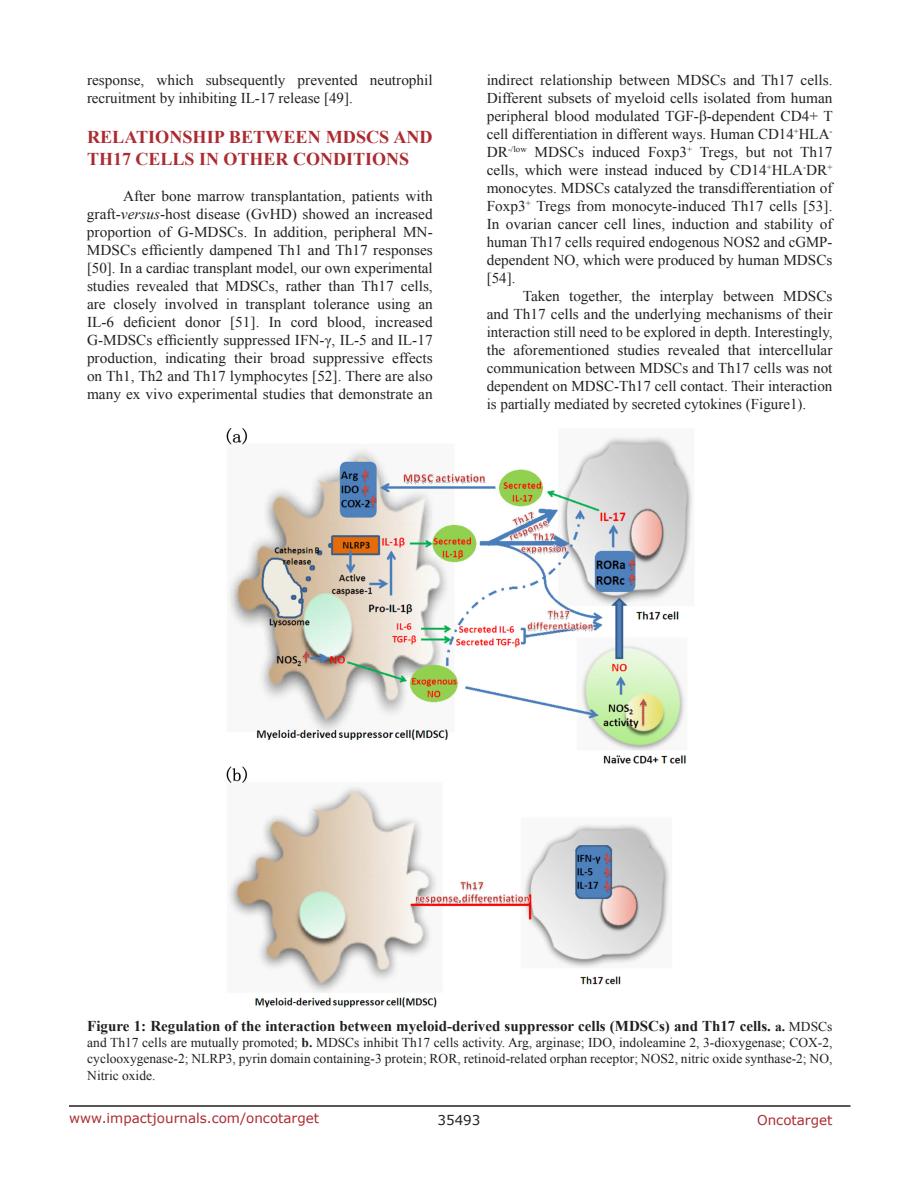
<style>
.page{position:relative;width:918px;height:1188px;background:#fff}
.page>*{position:absolute;margin:0;border:0;box-sizing:border-box;transform-origin:0 0}
.t1{font:700 18px/21.6px "Times New Roman";color:#ac2b31}
.t2{font:15px/18px "Times New Roman";color:#221f22;text-align:justify}
.t3{font:700 15px "Times New Roman";color:#221f22}
.t4{font:13.5px/16.2px "Times New Roman";color:#221f22;text-align:justify}
.t5{font:13.5px "Verdana";color:#ac2b31}
.t6{font:13.5px "Verdana";color:#221f22}
.s1{font-style:italic}
.s2{font-size:13.5px}
.s3{font-weight:400;font-size:13.5px}
.s4{font-weight:700}
</style>
<div class="page">
<hr style="left:69px;top:1105px;width:781px;height:2px;background:#231f20">
<img style="left:226px;top:428px;width:467px;height:580px">
<p class="t2" style="left:87px;top:71px;width:347px">response, which subsequently prevented neutrophil recruitment by inhibiting IL-17 release [49].</p>
<p class="t1" style="left:87px;top:126px;width:269px">Relationship between MDSC</p>
<p class="t1" style="left:87px;top:126px;width:347px;text-indent:292px">s and<br>Th17 cells in other conditions</p>
<p class="t2" style="left:87px;top:186px;width:347px;text-indent:36px">After bone marrow transplantation, patients with graft-<span class="s1">versus</span>-host disease (GvHD) showed an increased proportion of G-MDSCs. In addition, peripheral MN-MDSCs efficiently dampened Th1 and Th17 responses [50]. In a cardiac transplant model, our own experimental studies revealed that MDSCs, rather than Th17 cells, are closely involved in transplant tolerance using an IL-6 deficient donor [51]. In cord blood, increased G-MDSCs efficiently suppressed IFN-γ, IL-5 and IL-17 production, indicating their broad suppressive effects on Th1, Th2 and Th17 lymphocytes [52]. There are also many ex vivo experimental studies that demonstrate an</p>
<p class="t2" style="left:487px;top:71px;width:348px">indirect relationship between MDSCs and Th17 cells.<br>Different subsets of myeloid cells isolated from human peripheral blood modulated TGF-β-dependent CD4+ T cell differentiation in different ways. Human CD14<sup>+</sup>HLA<sup>-</sup>DR<sup>-/low</sup> MDSCs induced Foxp3<sup>+</sup> Tregs, but not Th17 cells, which were instead induced by CD14<sup>+</sup>HLA<sup>-</sup>DR<sup>+ </sup>monocytes. MDSCs catalyzed the transdifferentiation of Foxp3<sup>+</sup> Tregs from monocyte-induced Th17 cells [53].<br>In ovarian cancer cell lines, induction and stability of human Th17 cells required endogenous NOS2 and cGMP&shy;dependent NO, which were produced by human MDSCs [54].</p>
<p class="t2" style="left:487px;top:287px;width:347px;text-indent:36px">Taken together, the interplay between MDSCs and Th17 cells and the underlying mechanisms of their interaction still need to be explored in depth. Interestingly, the aforementioned studies revealed that intercellular communication between MDSCs and Th17 cells was not dependent on MDSC-Th17 cell contact. Their interaction is partially mediated by secreted cytokines (Figure1).</p>
<p class="t3" style="left:87px;top:1016px;width:553px">Figure 1: Regulation of the interaction between myeloid-derived suppressor cells (MDSC</p>
<p class="t3" style="left:659px;top:1016px;width:175px">s) and Th17 cells. <span class="s2">a.</span> <span class="s3">MDSCs</span></p>
<p class="t4" style="left:87px;top:1034px;width:747px">and Th17 cells are mutually promoted; <span class="s4">b.</span> MDSCs inhibit Th17 cells activity. Arg, arginase; IDO, indoleamine 2, 3-dioxygenase; COX-2, cyclooxygenase-2; NLRP3, pyrin domain containing-3 protein; ROR, retinoid-related orphan receptor; NOS2, nitric oxide synthase-2; NO, Nitric oxide.</p>
<p class="t5" style="left:69px;top:1109px;width:252px">www.impactjournals.com/oncotarget</p>
<p class="t6" style="left:438px;top:1111px;width:44px">35493</p>
<p class="t5" style="left:757px;top:1111px;width:77px">Oncotarget</p>
</div>
